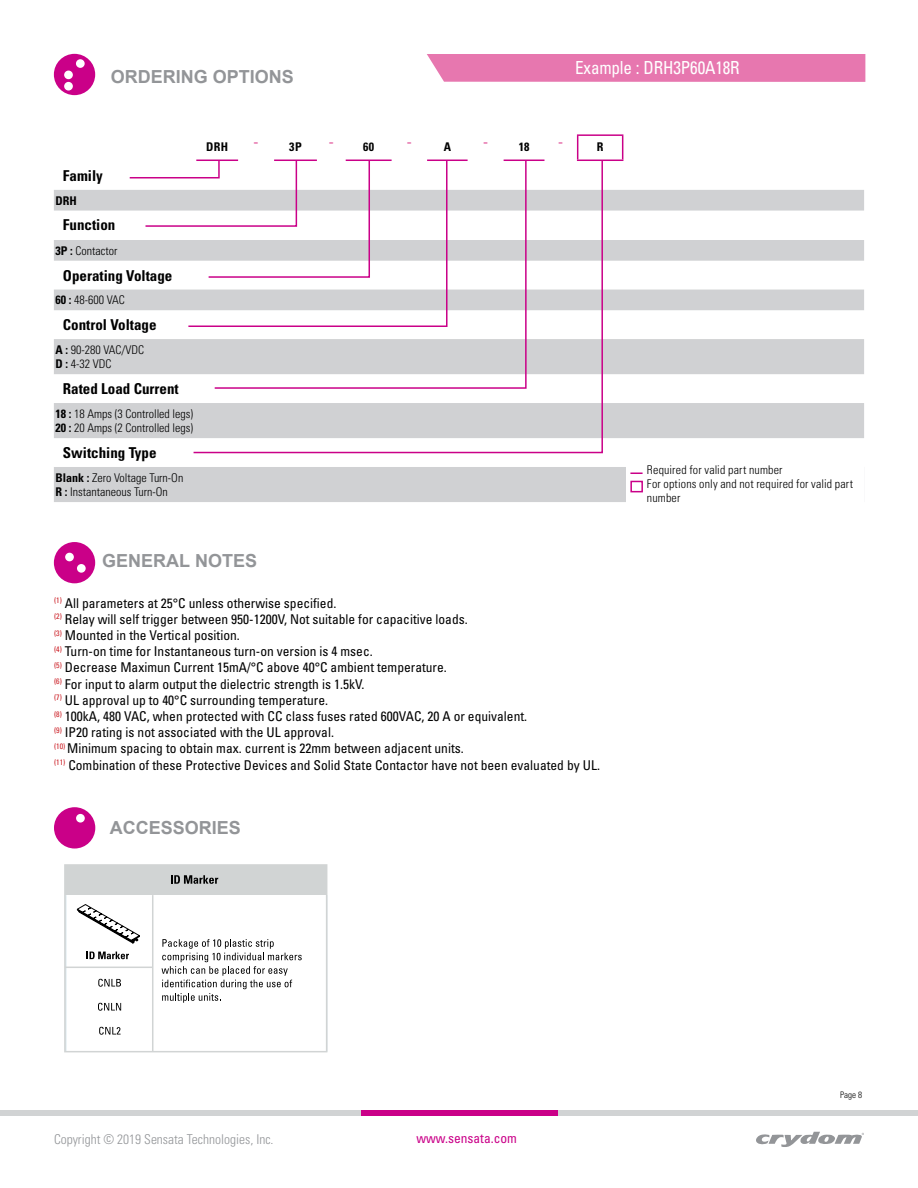
<style>
.page{position:relative;width:918px;height:1188px;background:#fff}
.page>*{position:absolute;margin:0;border:0;box-sizing:border-box;transform-origin:0 0}
.t1{font:700 18px "Arial";color:#939598}
.t2{font:condensed 18px "Univers LT Std";letter-spacing:-.01em;color:#fff;scale:.95 1}
.t3{font:700 condensed 15px "Univers LT Std";color:#000}
.t4{font:700 condensed 15px "Univers";color:#e777af}
.t5{font:condensed 13.5px/16.2px "Univers LT Std";color:#000}
.t6{font:300 condensed 13.5px "Univers LT Std";color:#939598}
.t7{font:condensed 13.5px "Univers LT Std";color:#ca0088}
.t8{font:300 condensed 12px/14.4px "Univers LT Std";color:#000}
.t9{font:700 condensed 12px "Univers LT Std";letter-spacing:.02em;color:#000}
.t10{font:300 condensed 9px "Univers LT Std";color:#000}
.s1{font-weight:700}
</style>
<div class="page">
<div style="left:0;top:1110px;width:918px;height:6px;background:#d1d3d4"></div>
<div style="left:361px;top:1110px;width:197px;height:6px;background:#ca0088"></div>
<div style="left:427px;top:54px;width:438px;height:28px;background:#e777af"></div>
<svg style="left:54px;top:190px;width:810px;height:312px;fill:#d0d1d3"></svg>
<hr style="left:577px;top:134px;width:46px;height:2px;background:#ca0088">
<svg style="left:577px;top:136px;width:1px;height:24px"></svg>
<svg style="left:622px;top:136px;width:1px;height:24px"></svg>
<hr style="left:577px;top:160px;width:46px;height:1px;background:#ca0088">
<svg style="left:128px;top:177px;width:64px;height:102px"></svg>
<div style="left:54px;top:54px;width:41px;height:41px;background:#ca0088;border-radius:50%"></div>
<div style="left:76px;top:59px;width:9px;height:9px;background:#fff;border-radius:50%"></div>
<div style="left:64px;top:71px;width:9px;height:8px;background:#fff;border-radius:50%"></div>
<div style="left:64px;top:82px;width:9px;height:9px;background:#fff;border-radius:50%"></div>
<div style="left:54px;top:542px;width:41px;height:41px;background:#ca0088;border-radius:50%"></div>
<div style="left:65px;top:553px;width:9px;height:8px;background:#fff;border-radius:50%"></div>
<div style="left:77px;top:564px;width:9px;height:9px;background:#fff;border-radius:50%"></div>
<svg style="left:192px;top:160px;width:412px;height:294px"></svg>
<div style="left:65px;top:865px;width:262px;height:30px;background:#d1d4d4"></div>
<svg style="left:87px;top:952px;width:42px;height:7px"></svg>
<svg style="left:171px;top:875px;width:47px;height:9px"></svg>
<hr style="left:152px;top:895px;width:1px;height:157px;background:#d1d4d4">
<hr style="left:65px;top:967px;width:88px;height:1px;background:#d1d4d4">
<svg style="left:98px;top:979px;width:23px;height:8px"></svg>
<svg style="left:98px;top:1003px;width:23px;height:8px"></svg>
<svg style="left:99px;top:1027px;width:22px;height:8px"></svg>
<svg style="left:76px;top:904px;width:64px;height:40px"></svg>
<div style="left:64px;top:864px;width:263px;height:188px;border:2px solid #d1d4d4"></div>
<svg style="left:162px;top:939px;width:140px;height:64px"></svg>
<div style="left:54px;top:807px;width:41px;height:42px;background:#ca0088;border-radius:50%"></div>
<div style="left:76px;top:814px;width:9px;height:9px;background:#fff;border-radius:50%"></div>
<div style="left:627px;top:448px;width:237px;height:67px;background:#fff"></div>
<svg style="left:630px;top:473px;width:13px;height:1px"></svg>
<div style="left:630px;top:481px;width:13px;height:11px;border:2px solid #ca0088"></div>
<svg style="left:756px;top:1132px;width:108px;height:15px"></svg>
<h1 class="t1" style="left:111px;top:64px;width:185px">ORDERING OPTIONS</h1>
<h1 class="t2" style="left:575px;top:57px;width:175px">Example : DRH3P60A18R</h1>
<p class="t3" style="left:63px;top:166px;width:41px">Family</p>
<p class="t9" style="left:55px;top:193px;width:23px">DRH</p>
<p class="t3" style="left:63px;top:216px;width:54px">Function</p>
<p class="t8" style="left:55px;top:243px;width:63px"><span class="s1">3P :</span> Contactor</p>
<p class="t3" style="left:63px;top:266px;width:111px">Operating Voltage</p>
<p class="t8" style="left:55px;top:293px;width:71px"><span class="s1">60 :</span> 48-600 VAC</p>
<p class="t3" style="left:63px;top:316px;width:95px">Control Voltage</p>
<p class="t8" style="left:55px;top:342px;width:90px"><span class="s1">A :</span> 90-280 VAC/VDC<br><span class="s1">D :</span> 4-32 VDC</p>
<p class="t3" style="left:63px;top:380px;width:117px">Rated Load Current</p>
<p class="t8" style="left:55px;top:406px;width:139px"><span class="s1">18 :</span> 18 Amps (3 Controlled legs)<br><span class="s1">20 :</span> 20 Amps (2 Controlled legs)</p>
<p class="t3" style="left:63px;top:443px;width:95px">Switching Type</p>
<p class="t8" style="left:55px;top:470px;width:129px"><span class="s1">Blank :</span> Zero Voltage Turn-On<br><span class="s1">R :</span> Instantaneous Turn-On</p>
<p class="t9" style="left:206px;top:140px;width:23px">DRH</p>
<p class="t9" style="left:254px;top:140px;width:50px"><sup>-</sup> 3P</p>
<p class="t9" style="left:329px;top:140px;width:47px"><sup>-</sup> 60</p>
<p class="t4" style="left:407px;top:133px;width:46px">- <sub>A</sub></p>
<p class="t9" style="left:483px;top:140px;width:48px"><sup>-</sup> 18</p>
<p class="t4" style="left:558px;top:133px;width:47px">- <sub>R</sub></p>
<h1 class="t1" style="left:102px;top:548px;width:157px">GENERAL NOTES</h1>
<p class="t5" style="left:54px;top:595px;width:548px"><sup>(1)</sup> All parameters at 25°C unless otherwise specified.<br><sup>(2)</sup> Relay will self trigger between 950-1200V, Not suitable for capacitive loads.<br><sup>(3)</sup> Mounted in the Vertical position.<br><sup>(4)</sup> Turn-on time for Instantaneous turn-on version is 4 msec.<br><sup>(5)</sup> Decrease Maximun Current 15mA/°C above 40°C ambient temperature.<br><sup>(6)</sup> For input to alarm output the dielectric strength is 1.5kV.<br><sup>(7)</sup> UL approval up to 40°C surrounding temperature.<br><sup>(8)</sup> 100kA, 480 VAC, when protected with CC class fuses rated 600VAC, 20 A or equivalent.<br><sup>(9)</sup> IP20 rating is not associated with the UL approval.<br><sup>(10)</sup> Minimum spacing to obtain max. current is 22mm between adjacent units.<br><sup>(11)</sup> Combination of these Protective Devices and Solid State Contactor have not been evaluated by UL.</p>
<h1 class="t1" style="left:110px;top:816px;width:133px">ACCESSORIES</h1>
<p class="t8" style="left:647px;top:462px;width:208px">Required for valid part number<br>For options only and not required for valid part number</p>
<p class="t6" style="left:54px;top:1131px;width:221px">Copyright © 2019 Sensata Technologies, Inc.</p>
<p class="t7" style="left:416px;top:1130px;width:102px">www.sensata.com</p>
<p class="t10" style="left:840px;top:1089px;width:23px">Page 8</p>
</div>
